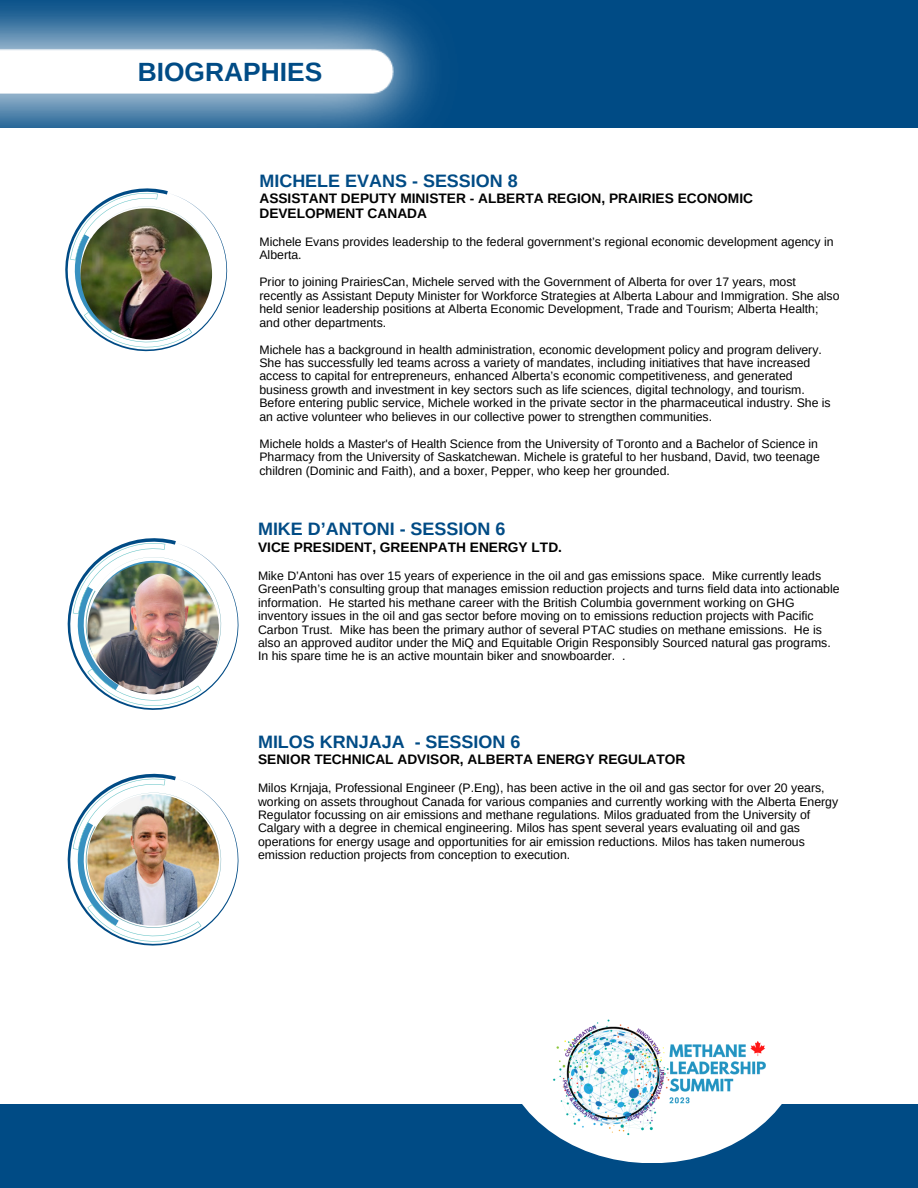
<style>
.page{position:relative;width:918px;height:1188px;background:#004b85}
.page>*{position:absolute;margin:0;border:0;box-sizing:border-box;transform-origin:0 0}
.t1{font:700 26.4px "Arimo";color:#004b85}
.t2{font:700 18px "Arimo";color:#004b85}
.t3{font:700 13.65px/15px "Arimo";color:#000}
.t4{font:12.3px/13.5px "Arimo";color:#000}
</style>
<div class="page">
<div style="left:0;top:129px;width:918px;height:975px;background:#fff"></div>
<img style="left:0;top:0;width:459px;height:129px">
<svg style="left:67px;top:538px;width:172px;height:172px"></svg>
<img style="left:87px;top:563px;width:132px;height:131px;border-radius:50%">
<img style="left:549px;top:1019px;width:232px;height:144px">
<svg style="left:65px;top:188px;width:163px;height:164px"></svg>
<img style="left:81px;top:208px;width:131px;height:132px;border-radius:50%">
<svg style="left:67px;top:773px;width:172px;height:173px"></svg>
<img style="left:87px;top:794px;width:132px;height:132px;border-radius:50%">
<p class="t1" style="left:138px;top:57px;width:186px">BIOGRAPHIES</p>
<p class="t2" style="left:259px;top:170px;width:260px">MICHELE EVANS - SESSION 8</p>
<p class="t3" style="left:259px;top:191px;width:495px">ASSISTANT DEPUTY MINISTER - ALBERTA REGION, PRAIRIES ECONOMIC<br>DEVELOPMENT CANADA</p>
<p class="t4" style="left:259px;top:235px;width:576px">Michele Evans provides leadership to the federal government’s regional economic development agency in<br>Alberta.</p>
<p class="t4" style="left:259px;top:275px;width:582px">Prior to joining PrairiesCan, Michele served with the Government of Alberta for over 17 years, most recently as Assistant Deputy Minister for Workforce Strategies at Alberta Labour and Immigration. She also held senior leadership positions at Alberta Economic Development, Trade and Tourism; Alberta Health; and other departments.</p>
<p class="t4" style="left:259px;top:343px;width:564px">Michele has a background in health administration, economic development policy and program delivery.<br>She has successfully led teams across a variety of mandates, including initiatives that have increased access to capital for entrepreneurs, enhanced Alberta’s economic competitiveness, and generated business growth and investment in key sectors such as life sciences, digital technology, and tourism.</p>
<p class="t4" style="left:259px;top:396px;width:573px">Before entering public service, Michele worked in the private sector in the pharmaceutical industry. She is an active volunteer who believes in our collective power to strengthen communities.</p>
<p class="t4" style="left:259px;top:437px;width:562px">Michele holds a Master's of Health Science from the University of Toronto and a Bachelor of Science in<br>Pharmacy from the University of Saskatchewan. Michele is grateful to her husband, David, two teenage children (Dominic and Faith), and a boxer, Pepper, who keep her grounded.</p>
<p class="t2" style="left:258px;top:519px;width:249px">MIKE D’ANTONI - SESSION 6</p>
<p class="t3" style="left:258px;top:540px;width:305px">VICE PRESIDENT, GREENPATH ENERGY LTD.</p>
<p class="t4" style="left:258px;top:569px;width:583px">Mike D’Antoni has over 15 years of experience in the oil and gas emissions space. Mike currently leads GreenPath’s consulting group that manages emission reduction projects and turns field data into actionable information. He started his methane career with the British Columbia government working on GHG inventory issues in the oil and gas sector before moving on to emissions reduction projects with Pacific Carbon Trust. Mike has been the primary author of several PTAC studies on methane emissions. He is also an approved auditor under the MiQ and Equitable Origin Responsibly Sourced natural gas programs.<br>In his spare time he is an active mountain biker and snowboarder. .</p>
<p class="t2" style="left:258px;top:731px;width:264px">MILOS KRNJAJA - SESSION 6</p>
<p class="t3" style="left:258px;top:752px;width:429px">SENIOR TECHNICAL ADVISOR, ALBERTA ENERGY REGULATOR</p>
<p class="t4" style="left:258px;top:781px;width:582px">Milos Krnjaja, Professional Engineer (P.Eng), has been active in the oil and gas sector for over 20 years, working on assets throughout Canada for various companies and currently working with the Alberta Energy Regulator focussing on air emissions and methane regulations. Milos graduated from the University of Calgary with a degree in chemical engineering. Milos has spent several years evaluating oil and gas operations for energy usage and opportunities for air emission reductions. Milos has taken numerous emission reduction projects from conception to execution.</p>
</div>
